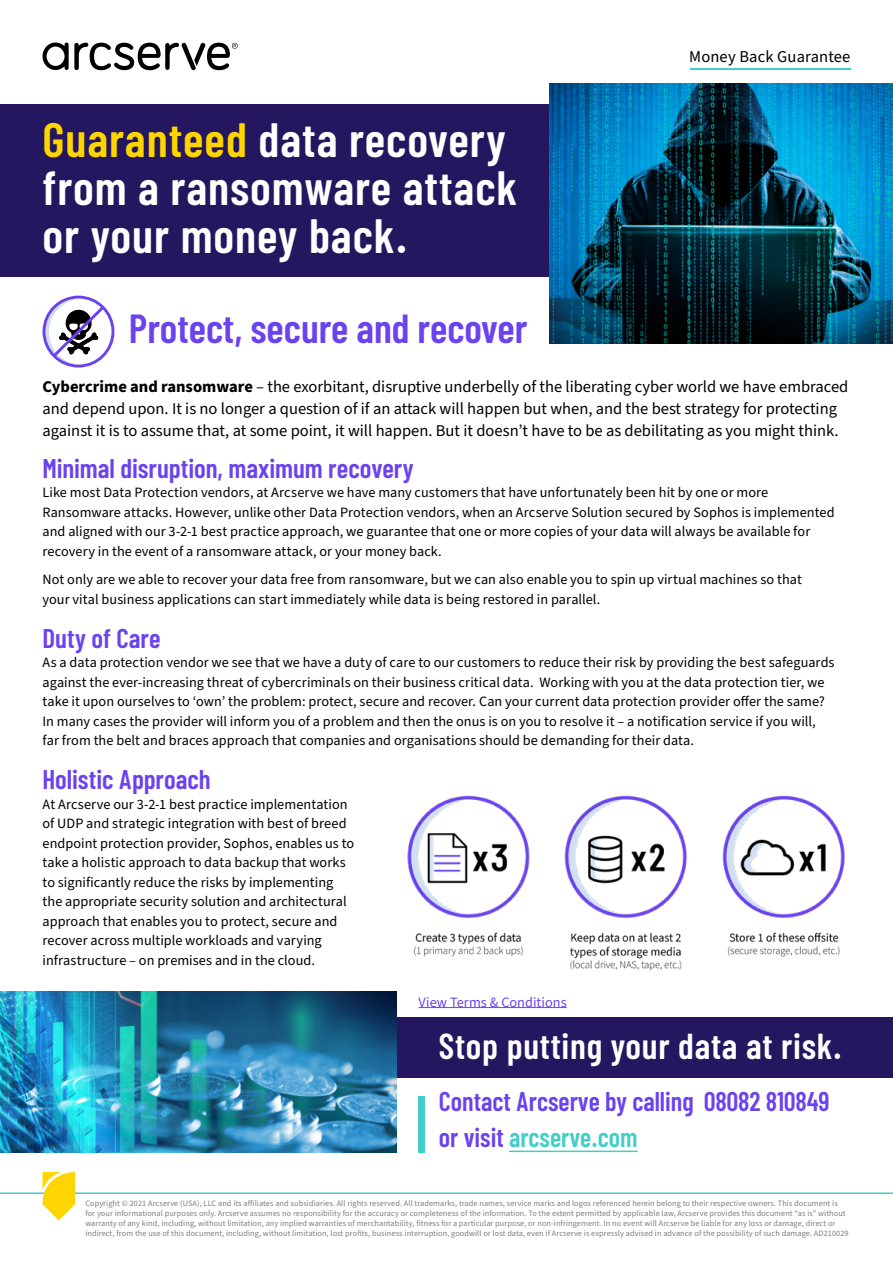
<style>
.page{position:relative;width:893px;height:1263px;background:#fff}
.page>*{position:absolute;margin:0;border:0;box-sizing:border-box;transform-origin:0 0}
.t1{font:600 48px/48px "Barlow Condensed";letter-spacing:.02em;color:#fff}
.t2{font:600 40.5px "Barlow Condensed";color:#6b43ee}
.t3{font:600 36px "Barlow Condensed";letter-spacing:.02em;color:#fff}
.t4{font:600 27px/36px "Barlow Condensed";color:#6b43ee}
.t5{font:16.5px/21.8px "Source Sans Pro";color:#000}
.t6{font:14.25px/19.5px "Source Sans Pro";letter-spacing:.005em;color:#000}
.t7{font:14.25px "Source Sans Pro";letter-spacing:.005em;color:#6b43ee}
.t8{font:8.25px/9.8px "Source Sans Pro";letter-spacing:.01em;color:#808080}
.s1{color:#ffd500}
.s2{font-weight:700}
.s3{color:#42cfc9}
</style>
<div class="page">
<svg style="left:43px;top:43px;width:195px;height:27px"></svg>
<hr style="left:0;top:1192px;width:893px;height:2px;background:#42cfc9">
<svg style="left:43px;top:1172px;width:32px;height:48px"></svg>
<hr style="left:690px;top:68px;width:160px;height:2px;background:#42cfc9">
<div style="left:0;top:104px;width:561px;height:173px;background:#24165f"></div>
<div style="left:384px;top:1017px;width:509px;height:61px;background:#24165f"></div>
<hr style="left:509px;top:1150px;width:129px;height:2px;background:#42cfc9">
<div style="left:418px;top:1096px;width:7px;height:56px;background:#42cfc9"></div>
<img style="left:549px;top:84px;width:344px;height:259px">
<img style="left:407px;top:795px;width:438px;height:176px">
<svg style="left:43px;top:296px;width:71px;height:71px"></svg>
<img style="left:0;top:991px;width:397px;height:161px">
<hr style="left:418px;top:1007px;width:149px;height:1px;background:#6b43ee">
<h1 class="t1" style="left:43px;top:114px;width:476px"><span class="s1">Guaranteed</span> data recovery from a ransomware attack or your money back.</h1>
<p class="t5" style="left:689px;top:46px;width:163px">Money Back Guarantee</p>
<h2 class="t2" style="left:129px;top:303px;width:400px">Protect, secure and recover</h2>
<p class="t5" style="left:43px;top:377px;width:807px"><span class="s2">Cybercrime and ransomware</span> – the exorbitant, disruptive underbelly of the liberating cyber world we have embraced and depend upon. It is no longer a question of if an attack will happen but when, and the best strategy for protecting against it is to assume that, at some point, it will happen. But it doesn’t have to be as debilitating as you might think.</p>
<h3 class="t4" style="left:43px;top:449px;width:373px">Minimal disruption, maximum recovery</h3>
<p class="t6" style="left:43px;top:483px;width:794px">Like most Data Protection vendors, at Arcserve we have many customers that have unfortunately been hit by one or more Ransomware attacks. However, unlike other Data Protection vendors, when an Arcserve Solution secured by Sophos is implemented and aligned with our 3-2-1 best practice approach, we guarantee that one or more copies of your data will always be available for recovery in the event of a ransomware attack, or your money back.</p>
<p class="t6" style="left:43px;top:570px;width:761px">Not only are we able to recover your data free from ransomware, but we can also enable you to spin up virtual machines so that your vital business applications can start immediately while data is being restored in parallel.</p>
<h3 class="t4" style="left:43px;top:619px;width:120px">Duty of Care</h3>
<p class="t6" style="left:43px;top:653px;width:793px">As a data protection vendor we see that we have a duty of care to our customers to reduce their risk by providing the best safeguards against the ever-increasing threat of cybercriminals on their business critical data. Working with you at the data protection tier, we take it upon ourselves to ‘own’ the problem: protect, secure and recover. Can your current data protection provider offer the same?<br>In many cases the provider will inform you of a problem and then the onus is on you to resolve it – a notification service if you will, far from the belt and braces approach that companies and organisations should be demanding for their data.</p>
<h3 class="t4" style="left:43px;top:761px;width:170px">Holistic Approach</h3>
<p class="t6" style="left:43px;top:795px;width:313px">At Arcserve our 3-2-1 best practice implementation of UDP and strategic integration with best of breed endpoint protection provider, Sophos, enables us to take a holistic approach to data backup that works to significantly reduce the risks by implementing the appropriate security solution and architectural approach that enables you to protect, secure and recover across multiple workloads and varying infrastructure – on premises and in the cloud.</p>
<p class="t7" style="left:418px;top:992px;width:150px">View Terms &amp; Conditions</p>
<h3 class="t3" style="left:439px;top:1023px;width:405px">Stop putting your data at risk.</h3>
<h3 class="t4" style="left:439px;top:1082px;width:392px">Contact Arcserve by calling 08082 810849 or visit <span class="s3">arcserve.com</span></h3>
<p class="t8" style="left:85px;top:1199px;width:765px">Copyright © 2021 Arcserve (USA), LLC and its affiliates and subsidiaries. All rights reserved. All trademarks, trade names, service marks and logos referenced herein belong to their respective owners. This document is for your informational purposes only. Arcserve assumes no responsibility for the accuracy or completeness of the information. To the extent permitted by applicable law, Arcserve provides this document “as is” without warranty of any kind, including, without limitation, any implied warranties of merchantability, fitness for a particular purpose, or non-infringement. In no event will Arcserve be liable for any loss or damage, direct or indirect, from the use of this document, including, without limitation, lost profits, business interruption, goodwill or lost data, even if Arcserve is expressly advised in advance of the possibility of such damage. AD210029</p>
</div>
